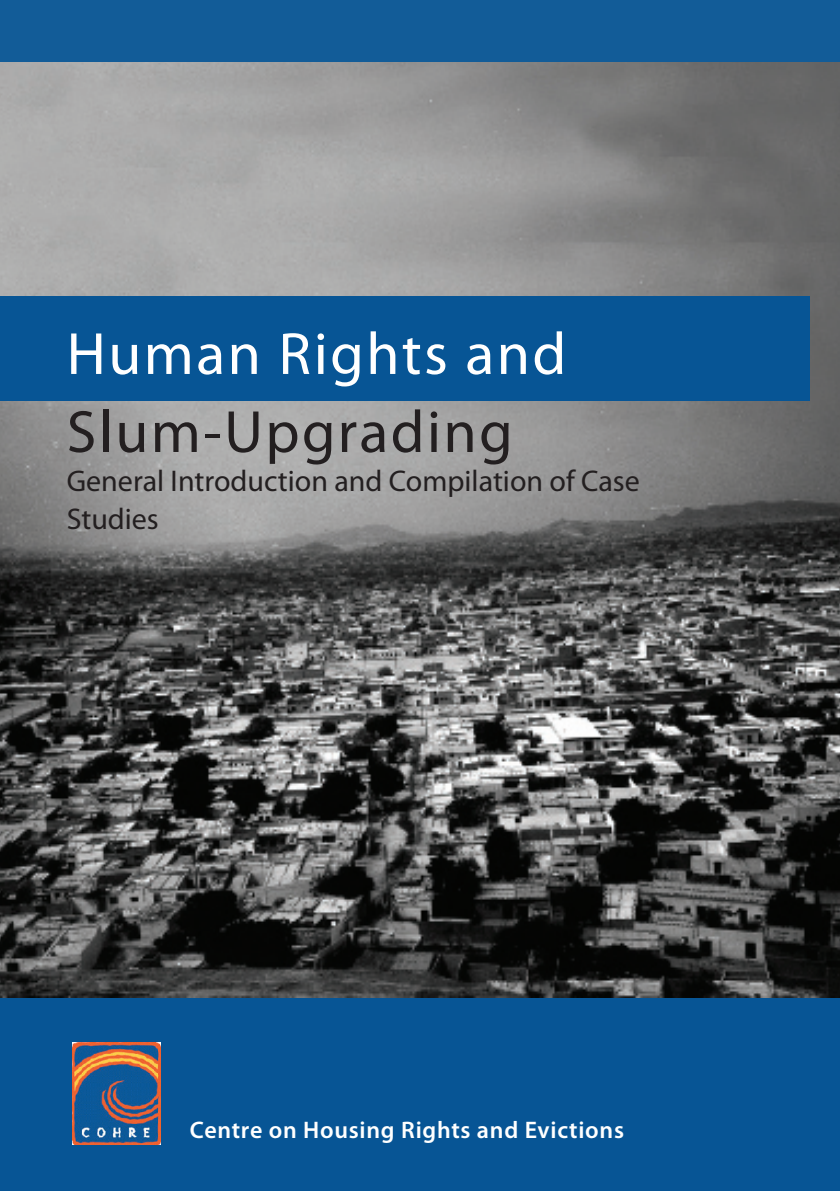
<style>
.page{position:relative;width:840px;height:1191px;background:#fff}
.page>*{position:absolute;margin:0;border:0;box-sizing:border-box;transform-origin:0 0}
.t1{font:60px "Swis 721 Blk BT";letter-spacing:.04em;color:#fff}
.t2{font:60px "Swis 721 Blk BT";letter-spacing:.04em;color:#231f20}
.t3{font:30px/38px "Futura Lt BT";color:#231f20}
.t4{font:600 24px "Myriad Pro";letter-spacing:.03em;color:#fff}
</style>
<div class="page">
<div style="left:0;top:0;width:839px;height:67px;background:#125c98"></div>
<div style="left:0;top:996px;width:839px;height:195px;background:#075595"></div>
<img style="left:73px;top:1043px;width:88px;height:101px">
<img style="left:0;top:63px;width:839px;height:935px">
<div style="left:0;top:296px;width:809px;height:104px;background:#075595"></div>
<h1 class="t1" style="left:67px;top:321px;width:501px">Human Rights and</h1>
<h1 class="t2" style="left:67px;top:399px;width:447px">Slum-Upgrading</h1>
<p class="t3" style="left:67px;top:463px;width:574px">General Introduction and Compilation of Case<br>Studies</p>
<p class="t4" style="left:190px;top:1116px;width:435px">Centre on Housing Rights and Evictions</p>
</div>
